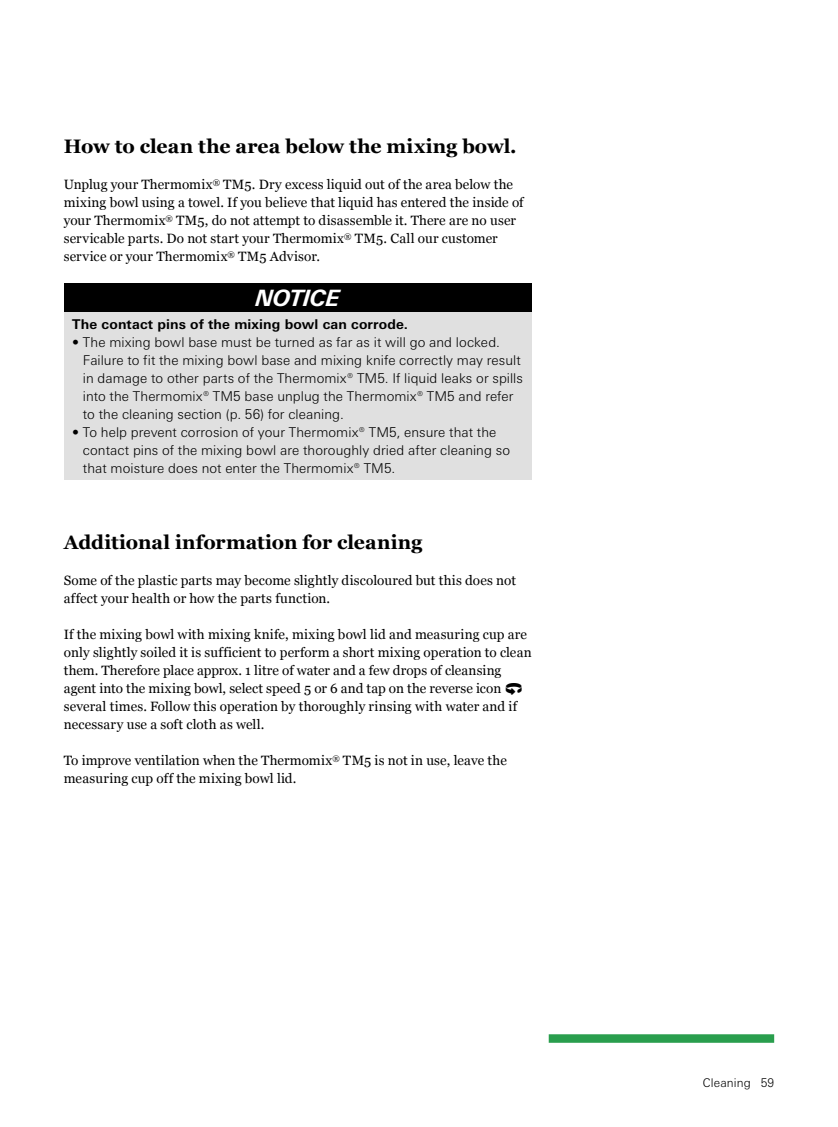
<style>
.page{position:relative;width:838px;height:1127px;background:#fff}
.page>*{position:absolute;margin:0;border:0;box-sizing:border-box;transform-origin:0 0}
.t1{font:italic 700 22.5px "Univers Next W1 G";letter-spacing:-.02em;color:#fff}
.t2{font:700 19.5px "Georgia";color:#000}
.t3{font:13.5px/18px "Georgia";letter-spacing:.005em;color:#000}
.t4{font:300 13.5px/18px "Univers Next W1 G";letter-spacing:.005em;color:#000}
.t5{font:700 13.5px "Univers Next W1 G";letter-spacing:.01em;color:#000}
.t6{font:300 12px "Univers Next W1 G";letter-spacing:.005em;color:#000}
</style>
<div class="page">
<div style="left:549px;top:1034px;width:225px;height:9px;background:#299e4d"></div>
<div style="left:64px;top:283px;width:467px;height:29px;background:#000"></div>
<div style="left:64px;top:312px;width:467px;height:167px;background:#e0e0e0"></div>
<h2 class="t2" style="left:64px;top:134px;width:454px">How to clean the area below the mixing bowl.</h2>
<p class="t3" style="left:64px;top:176px;width:461px">Unplug your Thermomix<sup>®</sup> TM5. Dry excess liquid out of the area below the mixing bowl using a towel. If you believe that liquid has entered the inside of your Thermomix<sup>®</sup> TM5, do not attempt to disassemble it. There are no user servicable parts. Do not start your Thermomix<sup>®</sup> TM5. Call our customer service or your Thermomix<sup>®</sup> TM5 Advisor.</p>
<h1 class="t1" style="left:255px;top:284px;width:86px">NOTICE</h1>
<p class="t5" style="left:72px;top:316px;width:337px">The contact pins of the mixing bowl can corrode.</p>
<p class="t4" style="left:83px;top:333px;width:441px;text-indent:-11px">• The mixing bowl base must be turned as far as it will go and locked.<br>Failure to fit the mixing bowl base and mixing knife correctly may result in damage to other parts of the Thermomix® TM5. If liquid leaks or spills into the Thermomix® TM5 base unplug the Thermomix® TM5 and refer to the cleaning section (p. 56) for cleaning.</p>
<p class="t4" style="left:83px;top:423px;width:429px;text-indent:-11px">• To help prevent corrosion of your Thermomix® TM5, ensure that the contact pins of the mixing bowl are thoroughly dried after cleaning so that moisture does not enter the Thermomix® TM5.</p>
<h2 class="t2" style="left:64px;top:530px;width:360px">Additional information for cleaning</h2>
<p class="t3" style="left:64px;top:572px;width:454px">Some of the plastic parts may become slightly discoloured but this does not affect your health or how the parts function.</p>
<p class="t3" style="left:64px;top:626px;width:469px">If the mixing bowl with mixing knife, mixing bowl lid and measuring cup are only slightly soiled it is sufficient to perform a short mixing operation to clean them. Therefore place approx. 1 litre of water and a few drops of cleansing agent into the mixing bowl, select speed 5 or 6 and tap on the reverse icon several times. Follow this operation by thoroughly rinsing with water and if necessary use a soft cloth as well.</p>
<p class="t3" style="left:64px;top:752px;width:444px">To improve ventilation when the Thermomix<sup>®</sup> TM5 is not in use, leave the measuring cup off the mixing bowl lid.</p>
<p class="t6" style="left:703px;top:1075px;width:49px">Cleaning</p>
<p class="t6" style="left:760px;top:1075px;width:15px">59</p>
</div>
